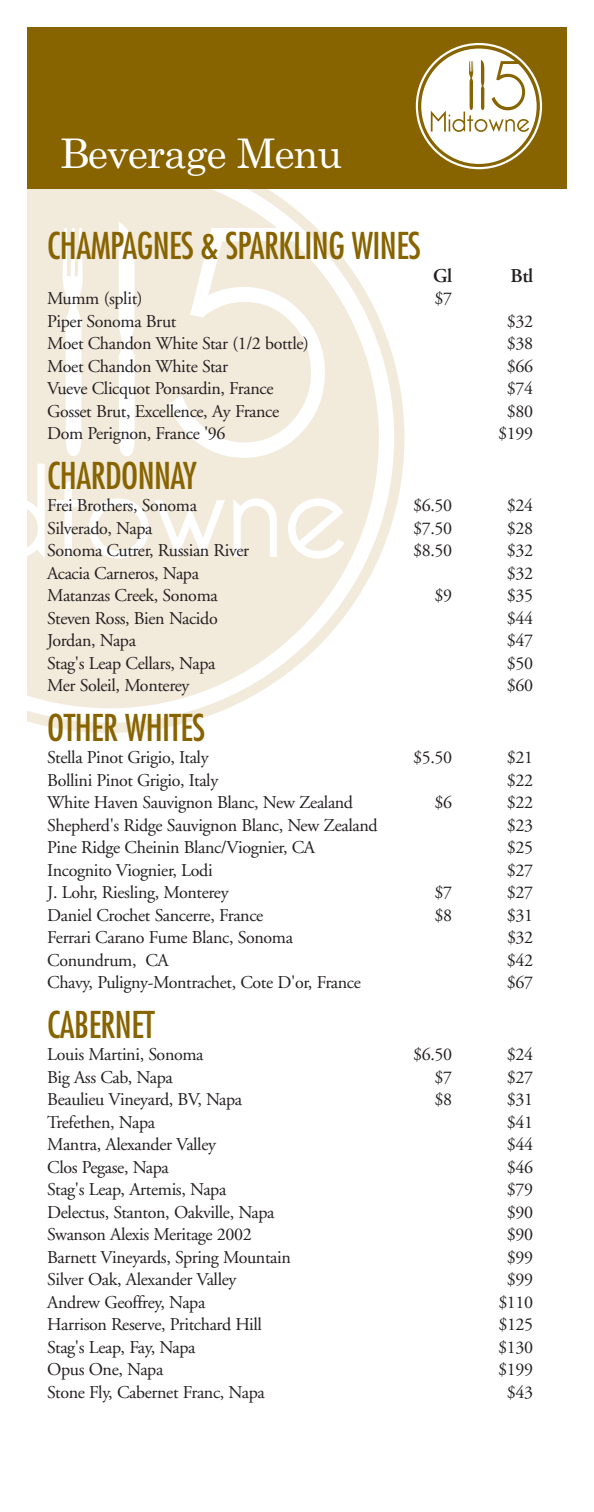
<style>
.page{position:relative;width:594px;height:1512px;background:#fff}
.page>*{position:absolute;margin:0;border:0;box-sizing:border-box;transform-origin:0 0}
.t1{font:40.8px "Century Schoolbook";letter-spacing:-.03em;color:#fff}
.t2{font:condensed 36px "Futura";letter-spacing:-.015em;color:#876400}
.t3{font:600 19.5px "Adobe Garamond";color:#231f20}
.t4{font:18px "Adobe Garamond";letter-spacing:-.02em;color:#231f20}
</style>
<div class="page">
<div style="left:27px;top:27px;width:540px;height:162px;background:#876400"></div>
<svg style="left:416px;top:43px;width:126px;height:126px"></svg>
<svg style="left:27px;top:189px;width:377px;height:544px;fill:#f2eadb"></svg>
<h1 class="t1" style="left:60px;top:138px;width:284px">Beverage Menu</h1>
<h2 class="t2" style="left:47px;top:229px;width:375px">CHAMPAGNES &amp; SPARKLING WINES</h2>
<p class="t3" style="left:433px;top:268px;width:21px">Gl</p>
<p class="t3" style="left:511px;top:268px;width:24px">Btl</p>
<p class="t4" style="left:47px;top:291px;width:97px">Mumm (split)</p>
<p class="t4" style="left:435px;top:291px;width:19px">$7</p>
<p class="t4" style="left:47px;top:314px;width:131px">Piper Sonoma Brut</p>
<p class="t4" style="left:507px;top:314px;width:28px">$32</p>
<p class="t4" style="left:47px;top:336px;width:263px">Moet Chandon White Star (1/2 bottle)</p>
<p class="t4" style="left:507px;top:336px;width:28px">$38</p>
<p class="t4" style="left:47px;top:359px;width:182px">Moet Chandon White Star</p>
<p class="t4" style="left:507px;top:359px;width:28px">$66</p>
<p class="t4" style="left:47px;top:381px;width:228px">Vueve Clicquot Ponsardin, France</p>
<p class="t4" style="left:507px;top:381px;width:28px">$74</p>
<p class="t4" style="left:47px;top:404px;width:234px">Gosset Brut, Excellence, Ay France</p>
<p class="t4" style="left:507px;top:404px;width:28px">$80</p>
<p class="t4" style="left:47px;top:426px;width:180px">Dom Perignon, France '96</p>
<p class="t4" style="left:498px;top:426px;width:36px">$199</p>
<h2 class="t2" style="left:47px;top:459px;width:151px">CHARDONNAY</h2>
<p class="t4" style="left:47px;top:498px;width:151px">Frei Brothers, Sonoma</p>
<p class="t4" style="left:413px;top:498px;width:41px">$6.50</p>
<p class="t4" style="left:507px;top:498px;width:28px">$24</p>
<p class="t4" style="left:47px;top:521px;width:107px">Silverado, Napa</p>
<p class="t4" style="left:413px;top:521px;width:41px">$7.50</p>
<p class="t4" style="left:507px;top:521px;width:28px">$28</p>
<p class="t4" style="left:47px;top:543px;width:203px">Sonoma Cutrer, Russian River</p>
<p class="t4" style="left:413px;top:543px;width:41px">$8.50</p>
<p class="t4" style="left:507px;top:543px;width:28px">$32</p>
<p class="t4" style="left:47px;top:566px;width:153px">Acacia Carneros, Napa</p>
<p class="t4" style="left:507px;top:566px;width:28px">$32</p>
<p class="t4" style="left:47px;top:588px;width:172px">Matanzas Creek, Sonoma</p>
<p class="t4" style="left:435px;top:588px;width:19px">$9</p>
<p class="t4" style="left:507px;top:588px;width:28px">$35</p>
<p class="t4" style="left:47px;top:611px;width:172px">Steven Ross, Bien Nacido</p>
<p class="t4" style="left:507px;top:611px;width:28px">$44</p>
<p class="t4" style="left:47px;top:633px;width:90px">Jordan, Napa</p>
<p class="t4" style="left:507px;top:633px;width:28px">$47</p>
<p class="t4" style="left:47px;top:656px;width:170px">Stag's Leap Cellars, Napa</p>
<p class="t4" style="left:507px;top:656px;width:28px">$50</p>
<p class="t4" style="left:47px;top:678px;width:144px">Mer Soleil, Monterey</p>
<p class="t4" style="left:507px;top:678px;width:28px">$60</p>
<h2 class="t2" style="left:47px;top:711px;width:160px">OTHER WHITES</h2>
<p class="t4" style="left:47px;top:750px;width:163px">Stella Pinot Grigio, Italy</p>
<p class="t4" style="left:413px;top:750px;width:41px">$5.50</p>
<p class="t4" style="left:507px;top:750px;width:28px">$21</p>
<p class="t4" style="left:47px;top:773px;width:172px">Bollini Pinot Grigio, Italy</p>
<p class="t4" style="left:507px;top:773px;width:28px">$22</p>
<p class="t4" style="left:47px;top:795px;width:307px">White Haven Sauvignon Blanc, New Zealand</p>
<p class="t4" style="left:435px;top:795px;width:19px">$6</p>
<p class="t4" style="left:507px;top:795px;width:28px">$22</p>
<p class="t4" style="left:47px;top:818px;width:332px">Shepherd's Ridge Sauvignon Blanc, New Zealand</p>
<p class="t4" style="left:507px;top:818px;width:28px">$23</p>
<p class="t4" style="left:47px;top:840px;width:269px">Pine Ridge Cheinin Blanc/Viognier, CA</p>
<p class="t4" style="left:507px;top:840px;width:28px">$25</p>
<p class="t4" style="left:47px;top:863px;width:167px">Incognito Viognier, Lodi</p>
<p class="t4" style="left:507px;top:863px;width:28px">$27</p>
<p class="t4" style="left:47px;top:885px;width:183px">J. Lohr, Riesling, Monterey</p>
<p class="t4" style="left:435px;top:885px;width:19px">$7</p>
<p class="t4" style="left:507px;top:885px;width:28px">$27</p>
<p class="t4" style="left:47px;top:908px;width:218px">Daniel Crochet Sancerre, France</p>
<p class="t4" style="left:435px;top:908px;width:19px">$8</p>
<p class="t4" style="left:507px;top:908px;width:28px">$31</p>
<p class="t4" style="left:47px;top:930px;width:247px">Ferrari Carano Fume Blanc, Sonoma</p>
<p class="t4" style="left:507px;top:930px;width:28px">$32</p>
<p class="t4" style="left:47px;top:953px;width:123px">Conundrum, CA</p>
<p class="t4" style="left:507px;top:953px;width:28px">$42</p>
<p class="t4" style="left:47px;top:975px;width:315px">Chavy, Puligny-Montrachet, Cote D'or, France</p>
<p class="t4" style="left:507px;top:975px;width:28px">$67</p>
<h2 class="t2" style="left:47px;top:1008px;width:109px">CABERNET</h2>
<p class="t4" style="left:47px;top:1047px;width:158px">Louis Martini, Sonoma</p>
<p class="t4" style="left:413px;top:1047px;width:41px">$6.50</p>
<p class="t4" style="left:507px;top:1047px;width:28px">$24</p>
<p class="t4" style="left:47px;top:1070px;width:127px">Big Ass Cab, Napa</p>
<p class="t4" style="left:435px;top:1070px;width:19px">$7</p>
<p class="t4" style="left:507px;top:1070px;width:28px">$27</p>
<p class="t4" style="left:47px;top:1092px;width:196px">Beaulieu Vineyard, BV, Napa</p>
<p class="t4" style="left:435px;top:1092px;width:19px">$8</p>
<p class="t4" style="left:507px;top:1092px;width:28px">$31</p>
<p class="t4" style="left:47px;top:1115px;width:109px">Trefethen, Napa</p>
<p class="t4" style="left:507px;top:1115px;width:28px">$41</p>
<p class="t4" style="left:47px;top:1137px;width:170px">Mantra, Alexander Valley</p>
<p class="t4" style="left:507px;top:1137px;width:28px">$44</p>
<p class="t4" style="left:47px;top:1160px;width:123px">Clos Pegase, Napa</p>
<p class="t4" style="left:507px;top:1160px;width:28px">$46</p>
<p class="t4" style="left:47px;top:1182px;width:181px">Stag's Leap, Artemis, Napa</p>
<p class="t4" style="left:507px;top:1182px;width:28px">$79</p>
<p class="t4" style="left:47px;top:1205px;width:229px">Delectus, Stanton, Oakville, Napa</p>
<p class="t4" style="left:507px;top:1205px;width:28px">$90</p>
<p class="t4" style="left:47px;top:1227px;width:206px">Swanson Alexis Meritage 2002</p>
<p class="t4" style="left:507px;top:1227px;width:28px">$90</p>
<p class="t4" style="left:47px;top:1250px;width:245px">Barnett Vineyards, Spring Mountain</p>
<p class="t4" style="left:507px;top:1250px;width:28px">$99</p>
<p class="t4" style="left:47px;top:1272px;width:191px">Silver Oak, Alexander Valley</p>
<p class="t4" style="left:507px;top:1272px;width:28px">$99</p>
<p class="t4" style="left:47px;top:1295px;width:160px">Andrew Geoffrey, Napa</p>
<p class="t4" style="left:498px;top:1295px;width:36px">$110</p>
<p class="t4" style="left:47px;top:1317px;width:216px">Harrison Reserve, Pritchard Hill</p>
<p class="t4" style="left:498px;top:1317px;width:36px">$125</p>
<p class="t4" style="left:47px;top:1340px;width:150px">Stag's Leap, Fay, Napa</p>
<p class="t4" style="left:498px;top:1340px;width:36px">$130</p>
<p class="t4" style="left:47px;top:1362px;width:118px">Opus One, Napa</p>
<p class="t4" style="left:498px;top:1362px;width:36px">$199</p>
<p class="t4" style="left:47px;top:1385px;width:219px">Stone Fly, Cabernet Franc, Napa</p>
<p class="t4" style="left:507px;top:1385px;width:28px">$43</p>
</div>
